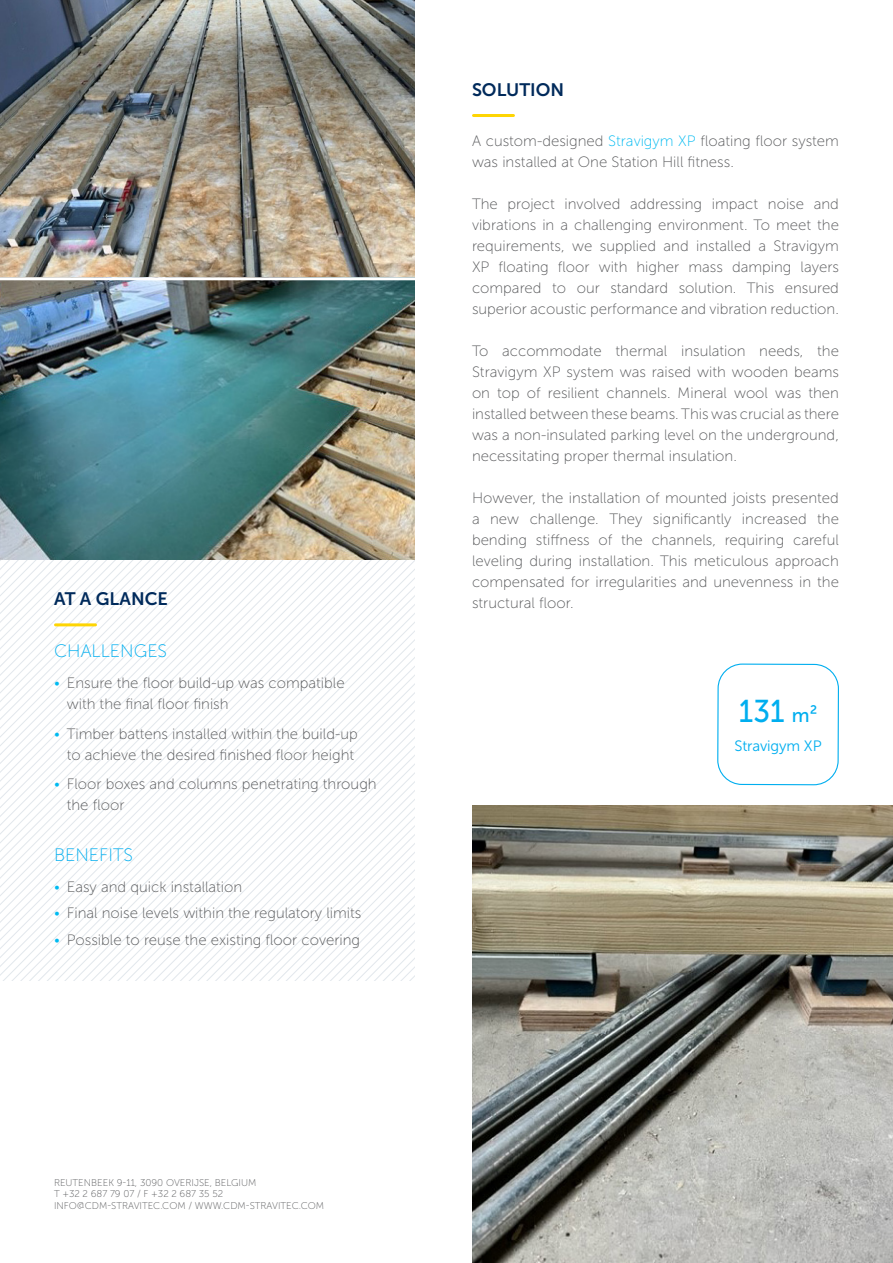
<style>
.page{position:relative;width:893px;height:1263px;background:#fff}
.page>*{position:absolute;margin:0;border:0;box-sizing:border-box;transform-origin:0 0}
.t1{font:31.5px "Museo Sans 500";color:#00aeef;scale:.94 1}
.t2{font:18px "Museo Sans 100";color:#00aeef}
.t3{font:18px "Museo Sans 700";color:#002a5b}
.basis{font:15px/21px "Museo Sans 100";color:#57585a}
.t4{font:15px "Museo Sans 300";letter-spacing:-.01em;color:#00aeef}
.t5{font:9.75px "Museo Sans 100";color:#57585a}
.s1{color:#00baf1}
.s2{font-size:19.5px}
</style>
<div class="page">
<div style="left:717px;top:663px;width:122px;height:122px;border:1px solid #00aeef;border-radius:24px"></div>
<img style="left:0;top:0;width:415px;height:277px">
<img style="left:0;top:280px;width:415px;height:280px">
<img style="left:472px;top:805px;width:421px;height:458px">
<svg style="left:0;top:560px;width:415px;height:420px"></svg>
<hr style="left:56px;top:623px;width:39px;height:3px;background:#fed503">
<hr style="left:473px;top:114px;width:40px;height:3px;background:#fed503">
<p class="t3" style="left:54px;top:589px;width:115px">AT A GLANCE</p>
<p class="t2" style="left:54px;top:642px;width:115px">CHALLENGES</p>
<p class="basis" style="left:67px;top:672px;width:279px;text-indent:-13px"><span class="s1">•</span> Ensure the floor build-up was compatible with the final floor finish</p>
<p class="basis" style="left:54px;top:723px;width:305px;text-align:right"><span class="s1">•</span> Timber battens installed within the build-up to achieve the desired finished floor height</p>
<p class="basis" style="left:67px;top:773px;width:311px;text-indent:-13px"><span class="s1">•</span> Floor boxes and columns penetrating through the floor</p>
<p class="t2" style="left:54px;top:845px;width:81px">BENEFITS</p>
<p class="basis" style="left:54px;top:876px;width:190px"><span class="s1">•</span> Easy and quick installation</p>
<p class="basis" style="left:54px;top:903px;width:309px"><span class="s1">•</span> Final noise levels within the regulatory limits</p>
<p class="basis" style="left:54px;top:929px;width:308px"><span class="s1">•</span> Possible to reuse the existing floor covering</p>
<p class="t5" style="left:54px;top:1177px;width:204px">REUTENBEEK 9-11, 3090 OVERIJSE, BELGIUM</p>
<p class="t5" style="left:54px;top:1189px;width:171px">T +32 2 687 79 07 / F +32 2 687 35 52</p>
<p class="t5" style="left:54px;top:1200px;width:272px">INFO@CDM-STRAVITEC.COM / WWW.CDM-STRAVITEC.COM</p>
<p class="t3" style="left:472px;top:80px;width:94px">SOLUTION</p>
<p class="basis" style="left:472px;top:130px;width:368px">A custom-designed <span class="s1">Stravigym XP</span> floating floor system was installed at One Station Hill fitness.</p>
<p class="basis" style="left:472px;top:193px;width:368px;text-align:justify">The project involved addressing impact noise and vibrations in a challenging environment. To meet the requirements, we supplied and installed a Stravigym XP floating floor with higher mass damping layers compared to our standard solution. This ensured superior acoustic performance and vibration reduction.</p>
<p class="basis" style="left:472px;top:340px;width:368px;text-align:justify">To accommodate thermal insulation needs, the Stravigym XP system was raised with wooden beams on top of resilient channels. Mineral wool was then installed between these beams. This was crucial as there was a non-insulated parking level on the underground, necessitating proper thermal insulation.</p>
<p class="basis" style="left:472px;top:487px;width:368px;text-align:justify">However, the installation of mounted joists presented a new challenge. They significantly increased the bending stiffness of the channels, requiring careful leveling during installation. This meticulous approach compensated for irregularities and unevenness in the structural floor.</p>
<p class="t1" style="left:739px;top:694px;width:85px">131 <span class="s2">m²</span></p>
<p class="t4" style="left:734px;top:737px;width:89px">Stravigym XP</p>
</div>
